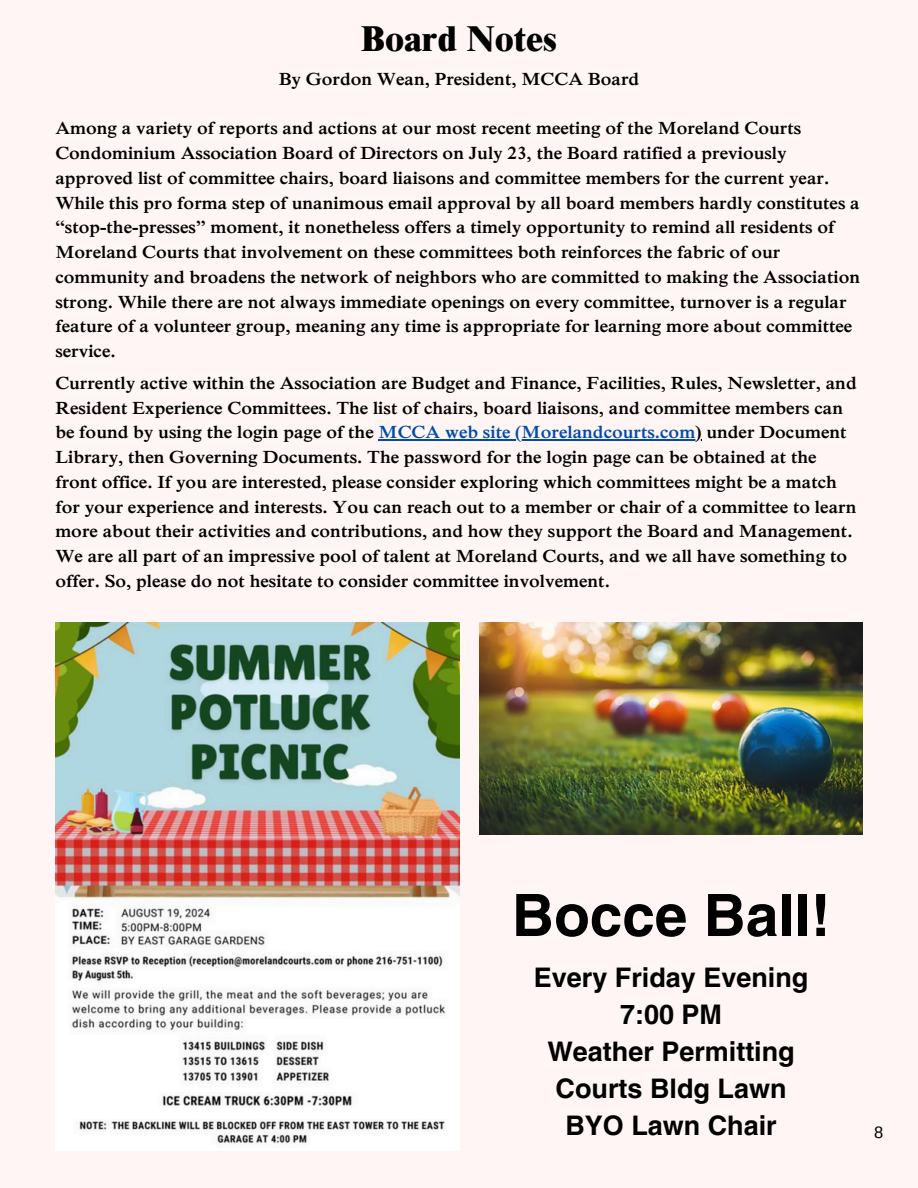
<style>
.page{position:relative;width:918px;height:1188px;background:#fff5f5}
.page>*{position:absolute;margin:0;border:0;box-sizing:border-box;transform-origin:0 0}
.t1{font:700 58.5px "Helvetica LT Pro";color:#000}
.t2{font:800 36px "Times NRMT Pro";color:#000}
.t3{font:700 27px/37.2px "Helvetica LT Pro";color:#000;text-align:center}
.t4{font:600 18px/24.8px "Times NRMT Pro";color:#000}
.t5{font:16.5px "Arimo";color:#000}
.s1{color:#004aad}
</style>
<div class="page">
<img style="left:55px;top:622px;width:404px;height:522px">
<img style="left:480px;top:622px;width:382px;height:213px">
<hr style="left:379px;top:439px;width:316px;height:2px;background:#004aad">
<p class="t2" style="left:361px;top:25px;width:198px">Board Notes</p>
<p class="t4" style="left:279px;top:68px;width:362px">By Gordon Wean, President, MCCA Board</p>
<p class="t4" style="left:55px;top:118px;width:806px">Among a variety of reports and actions at our most recent meeting of the Moreland Courts Condominium Association Board of Directors on July 23, the Board ratified a previously approved list of committee chairs, board liaisons and committee members for the current year.<br>While this pro forma step of unanimous email approval by all board members hardly constitutes a “stop-the-presses” moment, it nonetheless offers a timely opportunity to remind all residents of Moreland Courts that involvement on these committees both reinforces the fabric of our community and broadens the network of neighbors who are committed to making the Association strong. While there are not always immediate openings on every committee, turnover is a regular feature of a volunteer group, meaning any time is appropriate for learning more about committee service.</p>
<p class="t4" style="left:55px;top:373px;width:803px">Currently active within the Association are Budget and Finance, Facilities, Rules, Newsletter, and<br>Resident Experience Committees. The list of chairs, board liaisons, and committee members can be found by using the login page of the <span class="s1">MCCA web site (Morelandcourts.com</span>) under Document</p>
<p class="t4" style="left:55px;top:447px;width:803px">Library, then Governing Documents. The password for the login page can be obtained at the front office. If you are interested, please consider exploring which committees might be a match for your experience and interests. You can reach out to a member or chair of a committee to learn more about their activities and contributions, and how they support the Board and Management.<br>We are all part of an impressive pool of talent at Moreland Courts, and we all have something to offer. So, please do not hesitate to consider committee involvement.</p>
<h1 class="t1" style="left:512px;top:894px;width:320px">Bocce Ball!</h1>
<h3 class="t3" style="left:534px;top:961px;width:276px">Every Friday Evening<br>7:00 PM<br>Weather Permitting<br>Courts Bldg Lawn<br>BYO Lawn Chair</h3>
<p class="t5" style="left:874px;top:1123px;width:11px">8</p>
</div>
